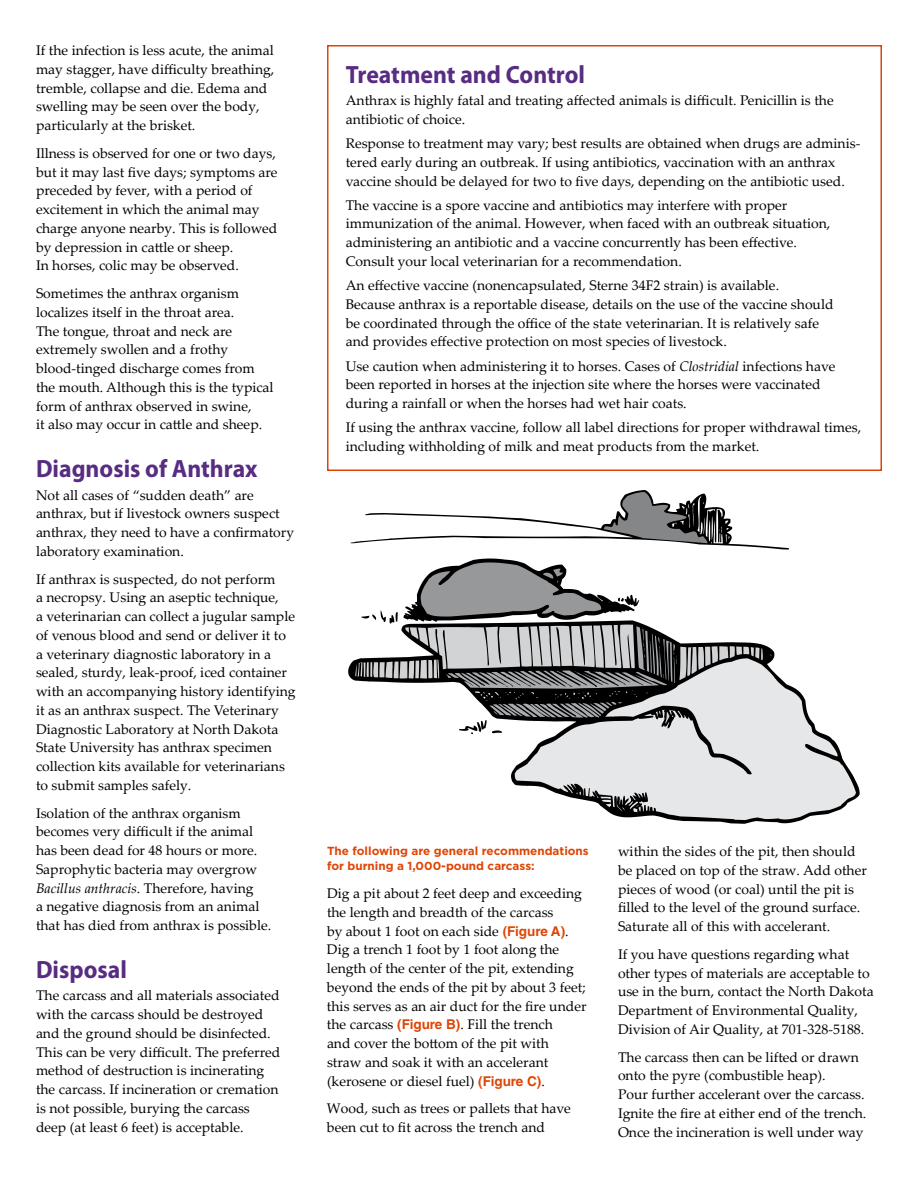
<style>
.page{position:relative;width:918px;height:1188px;background:#fff}
.page>*{position:absolute;margin:0;border:0;box-sizing:border-box;transform-origin:0 0}
.t1{font:700 25.05px "Myriad Pro";color:#572c82;scale:.95 1}
.t2{font:13.95px/18.8px "Palatino Linotype";color:#000}
.t3{font:700 11.7px/15px "Gotham";color:#df4505}
.s1{font-style:italic}
.s2{font-family:"Helvetica LT Std";font-weight:700;font-size:13.5px;color:#df4505}
</style>
<div class="page">
<div style="left:327px;top:45px;width:555px;height:426px;border:2px solid #df4505"></div>
<svg style="left:348px;top:644px;width:512px;height:180px"></svg>
<svg style="left:515px;top:658px;width:341px;height:162px;fill:#e6e7e8"></svg>
<svg style="left:622px;top:801px;width:19px;height:11px"></svg>
<svg style="left:648px;top:793px;width:8px;height:8px"></svg>
<svg style="left:600px;top:797px;width:11px;height:10px"></svg>
<svg style="left:576px;top:792px;width:5px;height:3px"></svg>
<svg style="left:355px;top:559px;width:408px;height:175px"></svg>
<svg style="left:351px;top:490px;width:438px;height:60px"></svg>
<p class="t2" style="left:36px;top:41px;width:240px">If the infection is less acute, the animal may stagger, have difficulty breathing, tremble, collapse and die. Edema and swelling may be seen over the body, particularly at the brisket.</p>
<p class="t2" style="left:36px;top:143px;width:243px">Illness is observed for one or two days, but it may last five days; symptoms are preceded by fever, with a period of excitement in which the animal may charge anyone nearby. This is followed by depression in cattle or sheep.<br>In horses, colic may be observed.</p>
<p class="t2" style="left:36px;top:284px;width:239px">Sometimes the anthrax organism localizes itself in the throat area.<br>The tongue, throat and neck are extremely swollen and a frothy blood-tinged discharge comes from the mouth. Although this is the typical form of anthrax observed in swine,<br>it also may occur in cattle and sheep.</p>
<h1 class="t1" style="left:36px;top:452px;width:235px">Diagnosis of Anthrax</h1>
<p class="t2" style="left:36px;top:485px;width:260px">Not all cases of “sudden death” are anthrax, but if livestock owners suspect anthrax, they need to have a confirmatory laboratory examination.</p>
<p class="t2" style="left:36px;top:569px;width:261px">If anthrax is suspected, do not perform<br>a necropsy. Using an aseptic technique,<br>a veterinarian can collect a jugular sample of venous blood and send or deliver it to a veterinary diagnostic laboratory in a sealed, sturdy, leak-proof, iced container with an accompanying history identifying it as an anthrax suspect. The Veterinary Diagnostic Laboratory at North Dakota State University has anthrax specimen collection kits available for veterinarians to submit samples safely.</p>
<p class="t2" style="left:36px;top:803px;width:237px">Isolation of the anthrax organism becomes very difficult if the animal has been dead for 48 hours or more.<br>Saprophytic bacteria may overgrow <span class="s1">Bacillus anthracis</span>. Therefore, having<br>a negative diagnosis from an animal that has died from anthrax is possible.</p>
<h1 class="t1" style="left:36px;top:953px;width:97px">Disposal</h1>
<p class="t2" style="left:36px;top:986px;width:246px">The carcass and all materials associated with the carcass should be destroyed and the ground should be disinfected.<br>This can be very difficult. The preferred method of destruction is incinerating the carcass. If incineration or cremation is not possible, burying the carcass deep (at least 6 feet) is acceptable.</p>
<h1 class="t1" style="left:346px;top:58px;width:253px">Treatment and Control</h1>
<p class="t2" style="left:346px;top:91px;width:489px">Anthrax is highly fatal and treating affected animals is difficult. Penicillin is the antibiotic of choice.</p>
<p class="t2" style="left:346px;top:133px;width:516px">Response to treatment may vary; best results are obtained when drugs are adminis&shy;tered early during an outbreak. If using antibiotics, vaccination with an anthrax vaccine should be delayed for two to five days, depending on the antibiotic used.</p>
<p class="t2" style="left:346px;top:195px;width:486px">The vaccine is a spore vaccine and antibiotics may interfere with proper immunization of the animal. However, when faced with an outbreak situation, administering an antibiotic and a vaccine concurrently has been effective.<br>Consult your local veterinarian for a recommendation.</p>
<p class="t2" style="left:346px;top:275px;width:489px">An effective vaccine (nonencapsulated, Sterne 34F2 strain) is available.<br>Because anthrax is a reportable disease, details on the use of the vaccine should be coordinated through the office of the state veterinarian. It is relatively safe and provides effective protection on most species of livestock.</p>
<p class="t2" style="left:346px;top:356px;width:491px">Use caution when administering it to horses. Cases of <span class="s1">Clostridial</span> infections have been reported in horses at the injection site where the horses were vaccinated during a rainfall or when the horses had wet hair coats.</p>
<p class="t2" style="left:346px;top:418px;width:517px">If using the anthrax vaccine, follow all label directions for proper withdrawal times, including withholding of milk and meat products from the market.</p>
<p class="t3" style="left:327px;top:844px;width:263px">The following are general recommendations for burning a 1,000-pound carcass:</p>
<p class="t2" style="left:327px;top:883px;width:261px">Dig a pit about 2 feet deep and exceeding the length and breadth of the carcass<br>by about 1 foot on each side <span class="s2">(Figure A)</span>.<br>Dig a trench 1 foot by 1 foot along the length of the center of the pit, extending beyond the ends of the pit by about 3 feet; this serves as an air duct for the fire under the carcass <span class="s2">(Figure B)</span>. Fill the trench<br>and cover the bottom of the pit with straw and soak it with an accelerant (kerosene or diesel fuel) <span class="s2">(Figure C)</span>.</p>
<p class="t2" style="left:327px;top:1099px;width:245px">Wood, such as trees or pallets that have been cut to fit across the trench and</p>
<p class="t2" style="left:618px;top:842px;width:250px">within the sides of the pit, then should be placed on top of the straw. Add other pieces of wood (or coal) until the pit is filled to the level of the ground surface.<br>Saturate all of this with accelerant.</p>
<p class="t2" style="left:618px;top:944px;width:257px">If you have questions regarding what other types of materials are acceptable to use in the burn, contact the North Dakota Department of Environmental Quality, Division of Air Quality, at 701-328-5188.</p>
<p class="t2" style="left:618px;top:1047px;width:250px">The carcass then can be lifted or drawn onto the pyre (combustible heap).<br>Pour further accelerant over the carcass.<br>Ignite the fire at either end of the trench.<br>Once the incineration is well under way</p>
</div>
